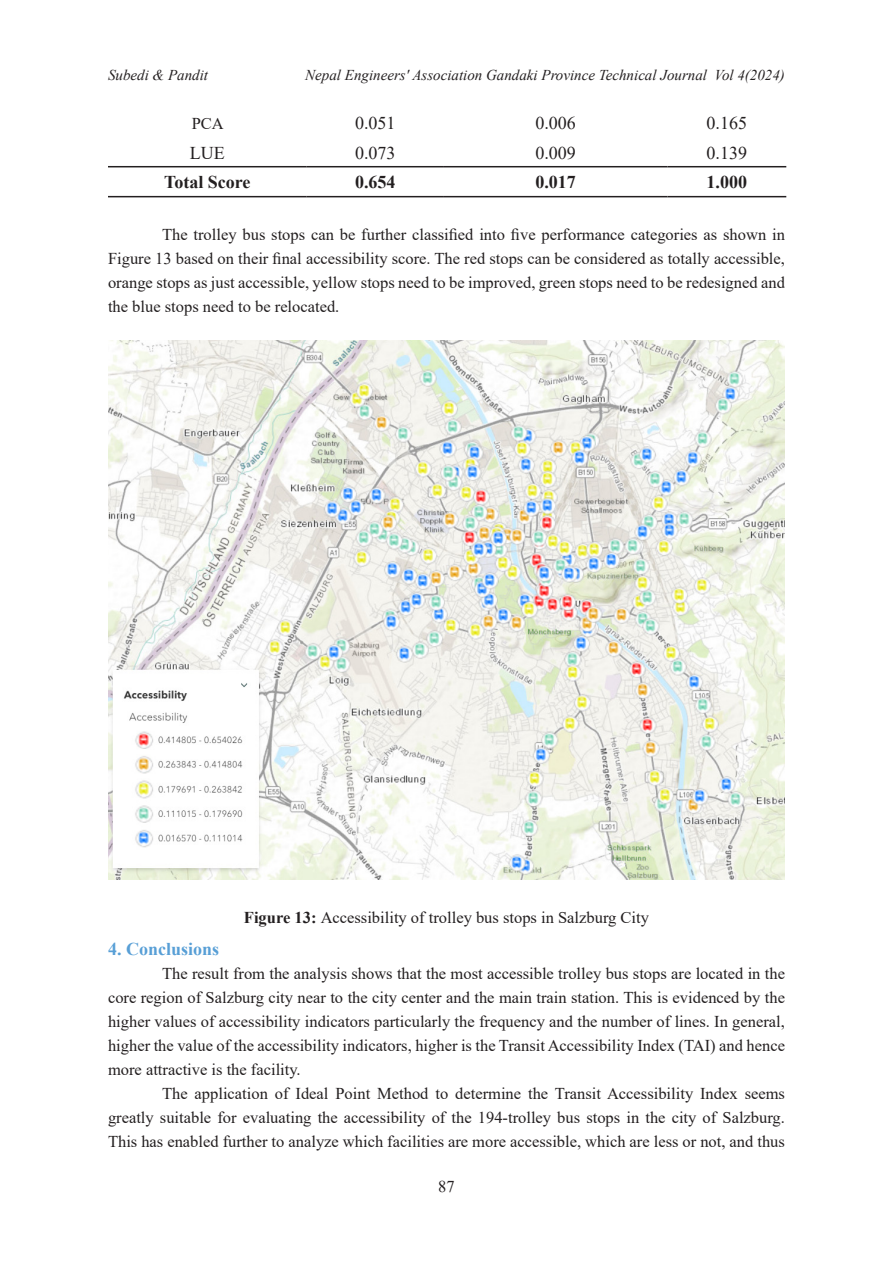
<style>
.page{position:relative;width:893px;height:1263px;background:#fff}
.page>*{position:absolute;margin:0;border:0;box-sizing:border-box;transform-origin:0 0}
.t1{font:18px "Times New Roman";color:#231f20}
.t2{font:700 18px "Times New Roman";color:#231f20}
.first_body_heading{font:700 18px "Times New Roman";color:#589fd6}
.t3{font:16.5px/24px "Times New Roman";color:#231f20;text-align:justify}
.t4{font:italic 15px "Times New Roman";color:#231f20}
.s1{font-weight:700}
</style>
<div class="page">
<hr style="left:108px;top:166px;width:199px;height:1px;background:#231f20">
<hr style="left:307px;top:166px;width:137px;height:1px;background:#231f20">
<hr style="left:444px;top:166px;width:223px;height:1px;background:#231f20">
<hr style="left:667px;top:166px;width:119px;height:1px;background:#231f20">
<hr style="left:108px;top:196px;width:199px;height:1px;background:#231f20">
<hr style="left:307px;top:196px;width:137px;height:1px;background:#231f20">
<hr style="left:444px;top:196px;width:223px;height:1px;background:#231f20">
<hr style="left:667px;top:196px;width:119px;height:1px;background:#231f20">
<img style="left:108px;top:341px;width:677px;height:539px">
<p class="t4" style="left:108px;top:65px;width:102px">Subedi &amp; Pandit</p>
<p class="t4" style="left:305px;top:65px;width:481px">Nepal Engineers' Association Gandaki Province Technical Journal Vol 4(2024)</p>
<p class="t3" style="left:192px;top:111px;width:34px">PCA</p>
<p class="t1" style="left:355px;top:110px;width:42px">0.051</p>
<p class="t1" style="left:535px;top:110px;width:42px">0.006</p>
<p class="t1" style="left:707px;top:110px;width:42px">0.165</p>
<p class="t1" style="left:190px;top:140px;width:36px">LUE</p>
<p class="t1" style="left:355px;top:140px;width:42px">0.073</p>
<p class="t1" style="left:535px;top:140px;width:42px">0.009</p>
<p class="t1" style="left:707px;top:140px;width:42px">0.139</p>
<p class="t2" style="left:164px;top:169px;width:88px">Total Score</p>
<p class="t2" style="left:355px;top:169px;width:42px">0.654</p>
<p class="t2" style="left:535px;top:169px;width:42px">0.017</p>
<p class="t2" style="left:707px;top:169px;width:42px">1.000</p>
<p class="t3" style="left:108px;top:222px;width:678px;text-indent:54px">The trolley bus stops can be further classified into five performance categories as shown in Figure 13 based on their final accessibility score. The red stops can be considered as totally accessible, orange stops as just accessible, yellow stops need to be improved, green stops need to be redesigned and the blue stops need to be relocated.</p>
<p class="t3" style="left:244px;top:905px;width:406px"><span class="s1">Figure 13:</span> Accessibility of trolley bus stops in Salzburg City</p>
<p class="first_body_heading" style="left:108px;top:936px;width:113px">4. Conclusions</p>
<p class="t3" style="left:108px;top:961px;width:678px;text-indent:54px">The result from the analysis shows that the most accessible trolley bus stops are located in the core region of Salzburg city near to the city center and the main train station. This is evidenced by the higher values of accessibility indicators particularly the frequency and the number of lines. In general, higher the value of the accessibility indicators, higher is the Transit Accessibility Index (TAI) and hence more attractive is the facility.</p>
<p class="t3" style="left:108px;top:1081px;width:678px;text-indent:54px">The application of Ideal Point Method to determine the Transit Accessibility Index seems greatly suitable for evaluating the accessibility of the 194-trolley bus stops in the city of Salzburg.<br>This has enabled further to analyze which facilities are more accessible, which are less or not, and thus</p>
<p class="t3" style="left:438px;top:1173px;width:18px">87</p>
</div>
